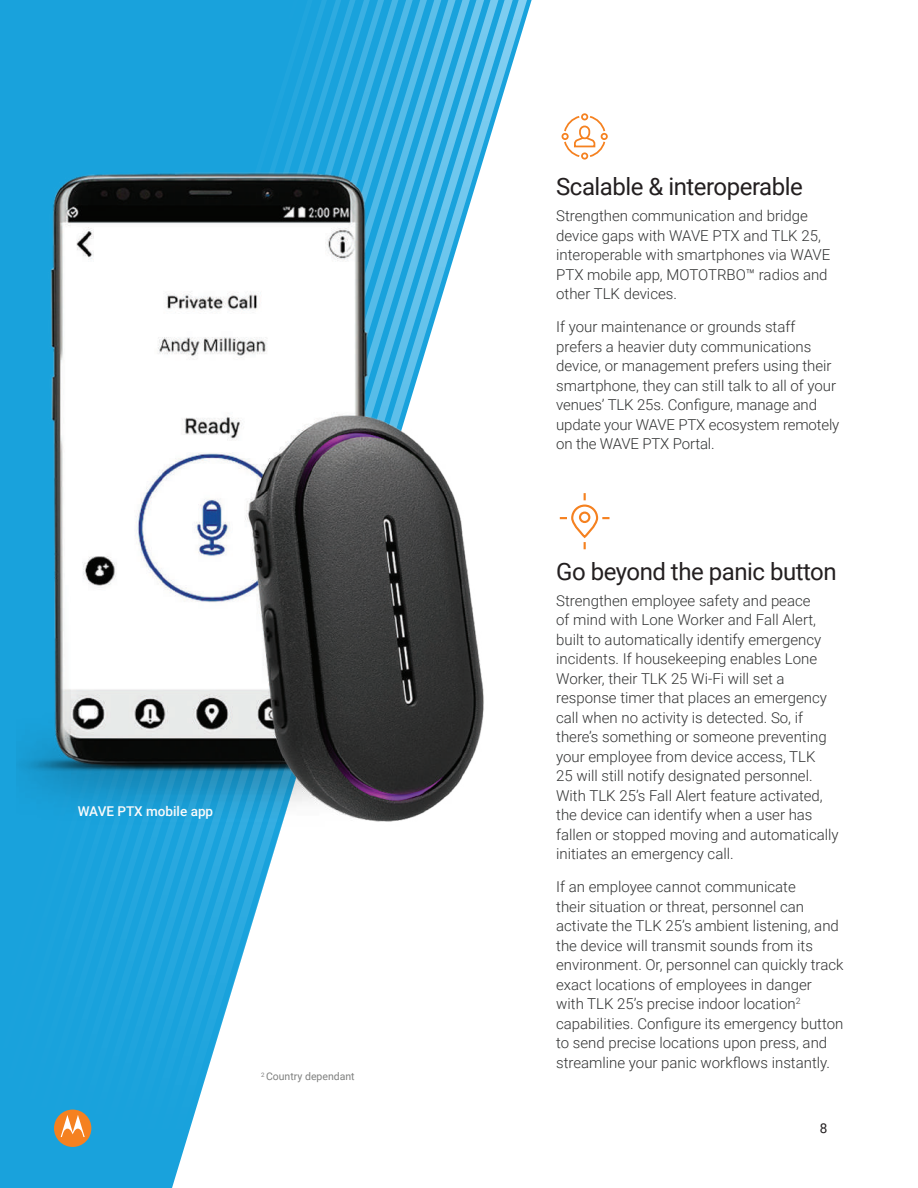
<style>
.page{position:relative;width:918px;height:1188px;background:#fff}
.page>*{position:absolute;margin:0;border:0;box-sizing:border-box;transform-origin:0 0}
.t1{font:24px "Roboto";letter-spacing:-.02em;color:#231f20}
.t2{font:300 15px/19.5px "Roboto";color:#323333}
.t3{font:500 13.5px "Roboto";color:#fff}
.t4{font:13.5px "Roboto";color:#231f20}
.t5{font:10.5px "Roboto";color:#808180}
</style>
<div class="page">
<div style="left:0;top:0;width:166px;height:1188px;background:#19a2dc"></div>
<svg style="left:166px;top:0;width:366px;height:1188px"></svg>
<svg style="left:332px;top:868px;width:200px;height:9px"></svg>
<svg style="left:332px;top:877px;width:200px;height:8px"></svg>
<svg style="left:332px;top:885px;width:200px;height:8px"></svg>
<svg style="left:332px;top:893px;width:200px;height:8px"></svg>
<svg style="left:332px;top:901px;width:200px;height:8px"></svg>
<svg style="left:332px;top:909px;width:200px;height:8px"></svg>
<svg style="left:332px;top:917px;width:200px;height:9px"></svg>
<svg style="left:332px;top:926px;width:200px;height:8px"></svg>
<svg style="left:332px;top:934px;width:200px;height:8px"></svg>
<svg style="left:332px;top:942px;width:200px;height:8px"></svg>
<svg style="left:332px;top:950px;width:200px;height:8px"></svg>
<svg style="left:332px;top:958px;width:200px;height:8px"></svg>
<svg style="left:332px;top:966px;width:200px;height:9px"></svg>
<svg style="left:332px;top:975px;width:200px;height:213px"></svg>
<div style="left:54px;top:1110px;width:37px;height:37px;background:#f58120;border-radius:50%"></div>
<svg style="left:61px;top:1115px;width:24px;height:22px"></svg>
<img style="left:16px;top:115px;width:480px;height:755px">
<svg style="left:561px;top:113px;width:47px;height:47px"></svg>
<svg style="left:559px;top:493px;width:51px;height:57px"></svg>
<p class="t3" style="left:78px;top:802px;width:137px">WAVE PTX mobile app</p>
<p class="t5" style="left:261px;top:1069px;width:95px"><sup>2</sup> Country dependant</p>
<h1 class="t1" style="left:556px;top:170px;width:248px">Scalable &amp; interoperable</h1>
<p class="t2" style="left:556px;top:206px;width:276px">Strengthen communication and bridge device gaps with WAVE PTX and TLK 25, interoperable with smartphones via WAVE PTX mobile app, MOTOTRBO™ radios and other TLK devices.</p>
<p class="t2" style="left:556px;top:317px;width:285px">If your maintenance or grounds staff prefers a heavier duty communications device, or management prefers using their smartphone, they can still talk to all of your venues’ TLK 25s. Configure, manage and update your WAVE PTX ecosystem remotely on the WAVE PTX Portal.</p>
<h1 class="t1" style="left:556px;top:554px;width:282px">Go beyond the panic button</h1>
<p class="t2" style="left:556px;top:590px;width:284px">Strengthen employee safety and peace<br>of mind with Lone Worker and Fall Alert, built to automatically identify emergency incidents. If housekeeping enables Lone Worker, their TLK 25 Wi-Fi will set a response timer that places an emergency call when no activity is detected. So, if there’s something or someone preventing your employee from device access, TLK<br>25 will still notify designated personnel.<br>With TLK 25’s Fall Alert feature activated, the device can identify when a user has fallen or stopped moving and automatically initiates an emergency call.</p>
<p class="t2" style="left:556px;top:877px;width:289px">If an employee cannot communicate<br>their situation or threat, personnel can activate the TLK 25’s ambient listening, and the device will transmit sounds from its environment. Or, personnel can quickly track exact locations of employees in danger<br>with TLK 25’s precise indoor location<sup>2 </sup>capabilities. Configure its emergency button to send precise locations upon press, and streamline your panic workflows instantly.</p>
<p class="t4" style="left:820px;top:1119px;width:9px">8</p>
</div>
